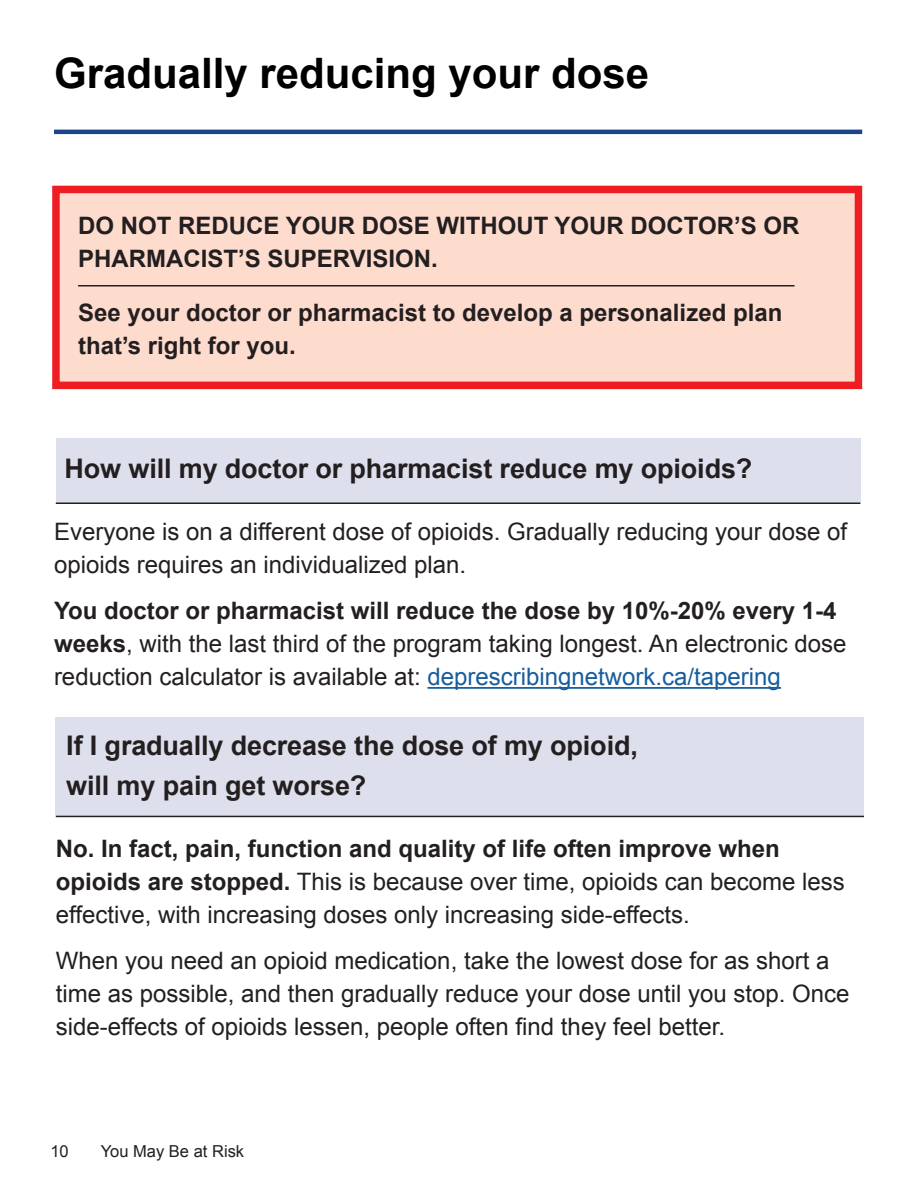
<style>
.page{position:relative;width:918px;height:1188px;background:#fff}
.page>*{position:absolute;margin:0;border:0;box-sizing:border-box;transform-origin:0 0}
.t1{font:700 42px "Arial";color:#000}
.t2{font:700 27px "Arial";letter-spacing:-.005em;color:#231f20}
.t3{font:24px/33px "Arial";color:#231f20}
.t4{font:700 24px/33px "Arial";color:#231f20}
.t5{font:16.5px "Arial";color:#231f20}
.s1{font-weight:700}
.s2{color:#175d9e}
</style>
<div class="page">
<div style="left:56px;top:438px;width:804px;height:65px;background:#dedfec"></div>
<div style="left:56px;top:717px;width:808px;height:99px;background:#dedfec"></div>
<hr style="left:428px;top:687px;width:353px;height:2px;background:#175d9e">
<div style="left:52px;top:186px;width:810px;height:203px;background:#fddcce;border:8px solid #ee1d23"></div>
<hr style="left:78px;top:285px;width:717px;height:1px;background:#231f20">
<hr style="left:56px;top:816px;width:808px;height:1px;background:#231f20">
<hr style="left:56px;top:502px;width:804px;height:2px;background:#231f20">
<hr style="left:54px;top:130px;width:808px;height:4px;background:#1d4389">
<p class="t1" style="left:54px;top:45px;width:597px">Gradually reducing your dose</p>
<p class="t4" style="left:78px;top:210px;width:723px">DO NOT REDUCE YOUR DOSE WITHOUT YOUR DOCTOR’S OR<br>PHARMACIST’S SUPERVISION.</p>
<p class="t4" style="left:78px;top:297px;width:706px">See your doctor or pharmacist to develop a personalized plan that’s right for you.</p>
<p class="t2" style="left:64px;top:451px;width:689px">How will my doctor or pharmacist reduce my opioids?</p>
<p class="t3" style="left:54px;top:515px;width:795px">Everyone is on a different dose of opioids. Gradually reducing your dose of opioids requires an individualized plan.</p>
<p class="t3" style="left:54px;top:595px;width:794px"><span class="s1">You doctor or pharmacist will reduce the dose by 10%-20% every 1-4 weeks</span>, with the last third of the program taking longest. An electronic dose reduction calculator is available at: <span class="s2">deprescribingnetwork.ca/tapering</span></p>
<p class="t2" style="left:66px;top:727px;width:573px">If I gradually decrease the dose of my opioid,</p>
<p class="t2" style="left:66px;top:768px;width:302px">will my pain get worse?</p>
<p class="t3" style="left:56px;top:832px;width:791px"><span class="s1">No. In fact, pain, function and quality of life often improve when opioids are stopped.</span> This is because over time, opioids can become less effective, with increasing doses only increasing side-effects.</p>
<p class="t3" style="left:56px;top:944px;width:795px">When you need an opioid medication, take the lowest dose for as short a time as possible, and then gradually reduce your dose until you stop. Once side-effects of opioids lessen, people often find they feel better.</p>
<p class="t5" style="left:50px;top:1140px;width:20px">10</p>
<p class="t5" style="left:101px;top:1140px;width:145px">You May Be at Risk</p>
</div>
